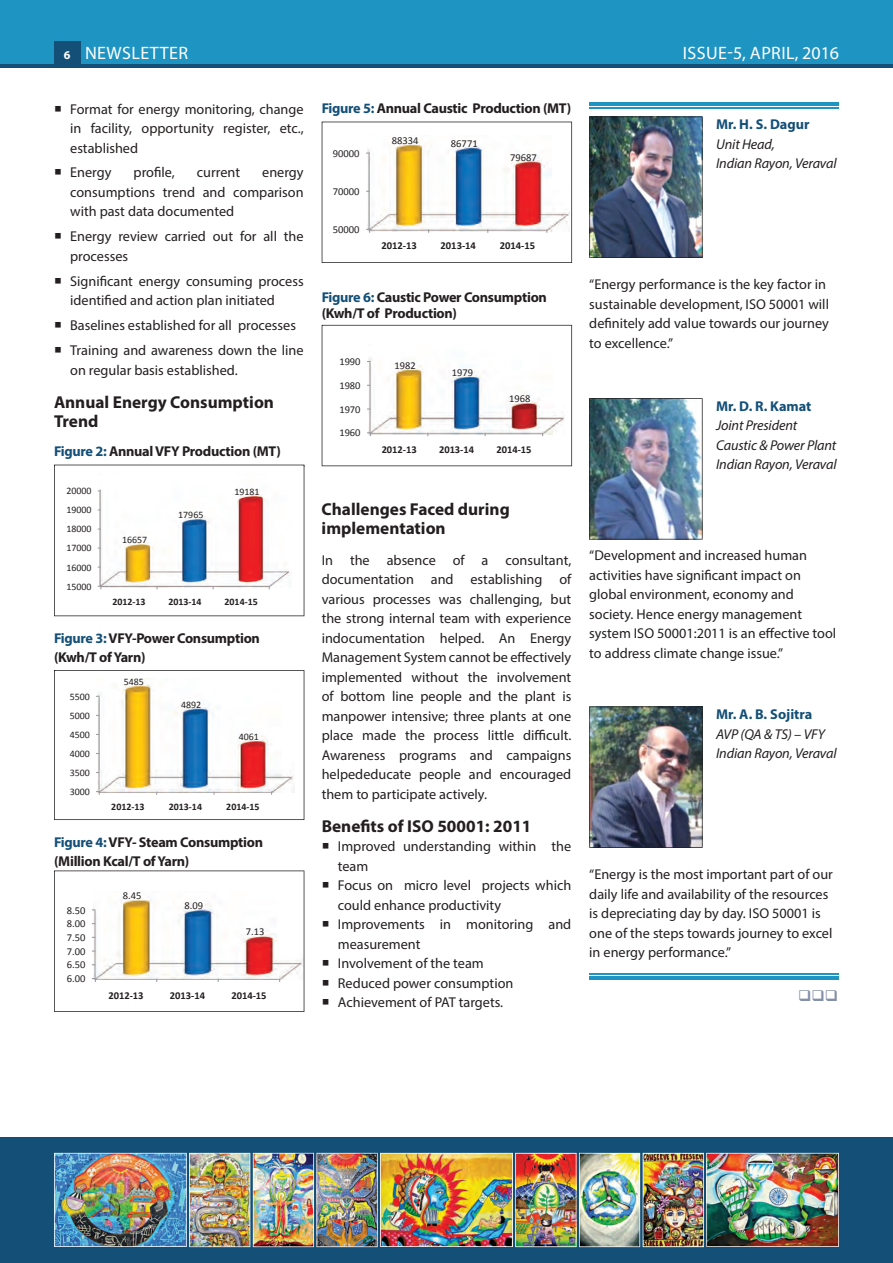
<style>
.page{position:relative;width:893px;height:1263px;background:#fff}
.page>*{position:absolute;margin:0;border:0;box-sizing:border-box;transform-origin:0 0}
.t1{font:18px "Myriad Pro";letter-spacing:.02em;color:#fff}
.t2{font:700 17.25px/19.5px "Myriad Pro";color:#231f20}
.t3{font:15px "Wingdings";color:#848faa}
.t4{font:14.25px/19.5px "Myriad Pro";color:#231f20}
.t5{font:700 14.25px/18.3px "Myriad Pro";letter-spacing:-.02em;color:#231f20}
.t6{font:italic 14.25px/19.5px "Myriad Pro";letter-spacing:-.01em;color:#231f20}
.t7{font:700 14.25px "Myriad Pro";color:#134f77}
.t8{font:10.65px "Calibri";color:#231f20}
.t9{font:700 10.65px "Calibri";color:#231f20}
.t10{font:10.5px "Calibri";color:#231f20}
.t11{font:700 10.5px "Calibri";color:#231f20}
.t12{font:9.9px "Calibri";color:#231f20}
.t13{font:700 9.9px "Calibri";color:#231f20}
.s1{font-weight:700;font-size:12px}
.s2{color:#134f77}
</style>
<div class="page">
<div style="left:0;top:1137px;width:893px;height:126px;background:#134f77"></div>
<div style="left:0;top:0;width:893px;height:66px;background:#1e94c3"></div>
<hr style="left:0;top:64px;width:893px;height:4px;background:#134f77">
<div style="left:54px;top:41px;width:26px;height:27px;background:#134f77"></div>
<img style="left:54px;top:1153px;width:785px;height:94px">
<hr style="left:589px;top:103px;width:250px;height:3px;background:#1e94c3">
<hr style="left:589px;top:108px;width:250px;height:1px;background:#1e94c3">
<img style="left:589px;top:117px;width:114px;height:141px">
<img style="left:589px;top:398px;width:114px;height:141px">
<img style="left:589px;top:706px;width:114px;height:142px">
<hr style="left:589px;top:976px;width:250px;height:3px;background:#1e94c3">
<hr style="left:589px;top:973px;width:250px;height:1px;background:#1e94c3">
<svg style="left:54px;top:465px;width:250px;height:151px"></svg>
<svg style="left:54px;top:670px;width:250px;height:150px"></svg>
<svg style="left:54px;top:870px;width:250px;height:142px"></svg>
<svg style="left:322px;top:122px;width:250px;height:141px"></svg>
<svg style="left:322px;top:325px;width:250px;height:141px"></svg>
<p class="t1" style="left:64px;top:41px;width:126px"><span class="s1">6</span> NEWSLETTER</p>
<p class="t1" style="left:683px;top:41px;width:158px">ISSUE-5, APRIL, 2016</p>
<p class="t4" style="left:70px;top:99px;width:235px;text-align:justify;text-indent:-16px">○ Format for energy monitoring, change in facility, opportunity register, etc., established</p>
<p class="t4" style="left:54px;top:163px;width:59px">○ Energy</p>
<p class="t4" style="left:134px;top:163px;width:43px">profile,</p>
<p class="t4" style="left:197px;top:163px;width:45px">current</p>
<p class="t4" style="left:70px;top:163px;width:235px;text-align:justify;text-indent:192px">energy consumptions trend and comparison with past data documented</p>
<p class="t4" style="left:70px;top:227px;width:235px;text-indent:-16px">○ Energy review carried out for all the processes</p>
<p class="t4" style="left:70px;top:271px;width:235px;text-indent:-16px">○ Significant energy consuming process identified and action plan initiated</p>
<p class="t4" style="left:54px;top:315px;width:243px">○ Baselines established for all processes</p>
<p class="t4" style="left:70px;top:340px;width:235px;text-indent:-16px">○ Training and awareness down the line on regular basis established.</p>
<p class="t2" style="left:54px;top:391px;width:222px">Annual Energy Consumption<br>Trend</p>
<p class="t5" style="left:54px;top:442px;width:228px"><span class="s2">Figure 2:</span> Annual VFY Production (MT)</p>
<p class="t12" style="left:67px;top:484px;width:27px">20000</p>
<p class="t12" style="left:67px;top:503px;width:27px">19000</p>
<p class="t12" style="left:67px;top:522px;width:27px">18000</p>
<p class="t12" style="left:67px;top:541px;width:27px">17000</p>
<p class="t12" style="left:67px;top:560px;width:27px">16000</p>
<p class="t12" style="left:67px;top:579px;width:27px">15000</p>
<p class="t12" style="left:122px;top:533px;width:27px">16657</p>
<p class="t12" style="left:178px;top:508px;width:27px">17965</p>
<p class="t12" style="left:234px;top:485px;width:27px">19181</p>
<p class="t13" style="left:112px;top:595px;width:35px">2012-13</p>
<p class="t13" style="left:168px;top:595px;width:35px">2013-14</p>
<p class="t13" style="left:225px;top:595px;width:35px">2014-15</p>
<p class="t5" style="left:54px;top:629px;width:207px"><span class="s2">Figure 3:</span> VFY-Power Consumption (Kwh/T of Yarn)</p>
<p class="t12" style="left:70px;top:690px;width:22px">5500</p>
<p class="t12" style="left:70px;top:709px;width:22px">5000</p>
<p class="t12" style="left:70px;top:728px;width:22px">4500</p>
<p class="t12" style="left:70px;top:747px;width:22px">4000</p>
<p class="t12" style="left:70px;top:766px;width:22px">3500</p>
<p class="t12" style="left:70px;top:785px;width:22px">3000</p>
<p class="t12" style="left:124px;top:675px;width:22px">5485</p>
<p class="t12" style="left:181px;top:698px;width:22px">4892</p>
<p class="t12" style="left:239px;top:729px;width:22px">4061</p>
<p class="t13" style="left:111px;top:800px;width:35px">2012-13</p>
<p class="t13" style="left:169px;top:800px;width:35px">2013-14</p>
<p class="t13" style="left:226px;top:800px;width:35px">2014-15</p>
<p class="t5" style="left:54px;top:833px;width:211px"><span class="s2">Figure 4:</span> VFY- Steam Consumption (Million Kcal/T of Yarn)</p>
<p class="t10" style="left:67px;top:903px;width:20px">8.50</p>
<p class="t10" style="left:67px;top:916px;width:20px">8.00</p>
<p class="t10" style="left:67px;top:930px;width:20px">7.50</p>
<p class="t10" style="left:67px;top:944px;width:20px">7.00</p>
<p class="t10" style="left:67px;top:958px;width:20px">6.50</p>
<p class="t10" style="left:67px;top:971px;width:20px">6.00</p>
<p class="t10" style="left:123px;top:888px;width:20px">8.45</p>
<p class="t10" style="left:184px;top:898px;width:20px">8.09</p>
<p class="t10" style="left:246px;top:924px;width:20px">7.13</p>
<p class="t11" style="left:108px;top:987px;width:37px">2012-13</p>
<p class="t11" style="left:170px;top:987px;width:37px">2013-14</p>
<p class="t11" style="left:231px;top:987px;width:37px">2014-15</p>
<p class="t5" style="left:322px;top:99px;width:251px"><span class="s2">Figure 5:</span> Annual Caustic Production (MT)</p>
<p class="t8" style="left:333px;top:146px;width:28px">90000</p>
<p class="t8" style="left:333px;top:184px;width:28px">70000</p>
<p class="t8" style="left:333px;top:222px;width:28px">50000</p>
<p class="t8" style="left:392px;top:133px;width:28px">88334</p>
<p class="t8" style="left:451px;top:136px;width:28px">86771</p>
<p class="t8" style="left:510px;top:150px;width:28px">79687</p>
<p class="t9" style="left:381px;top:238px;width:37px">2012-13</p>
<p class="t9" style="left:441px;top:238px;width:37px">2013-14</p>
<p class="t9" style="left:500px;top:238px;width:37px">2014-15</p>
<p class="t5" style="left:322px;top:288px;width:227px;line-height:16.5px"><span class="s2">Figure 6:</span> Caustic Power Consumption (Kwh/T of Production)</p>
<p class="t10" style="left:339px;top:354px;width:23px">1990</p>
<p class="t10" style="left:339px;top:378px;width:23px">1980</p>
<p class="t10" style="left:339px;top:402px;width:23px">1970</p>
<p class="t10" style="left:339px;top:426px;width:23px">1960</p>
<p class="t10" style="left:394px;top:358px;width:23px">1982</p>
<p class="t10" style="left:452px;top:365px;width:23px">1979</p>
<p class="t10" style="left:509px;top:391px;width:23px">1968</p>
<p class="t11" style="left:382px;top:442px;width:36px">2012-13</p>
<p class="t11" style="left:439px;top:442px;width:36px">2013-14</p>
<p class="t11" style="left:496px;top:442px;width:36px">2014-15</p>
<p class="t2" style="left:322px;top:499px;width:190px">Challenges Faced during implementation</p>
<p class="t4" style="left:322px;top:550px;width:251px;text-align:justify">In the absence of a consultant, documentation and establishing of various processes was challenging, but the strong internal team with experience indocumentation helped. An Energy Management System cannot be effectively implemented without the involvement of bottom line people and the plant is manpower intensive; three plants at one place made the process little difficult.<br>Awareness programs and campaigns helpededucate people and encouraged them to participate actively.</p>
<p class="t2" style="left:322px;top:816px;width:211px">Benefits of ISO 50001: 2011</p>
<p class="t4" style="left:338px;top:836px;width:235px;text-indent:-16px">○ Improved understanding within the team</p>
<p class="t4" style="left:338px;top:875px;width:235px;text-indent:-16px">○ Focus on micro level projects which could enhance productivity</p>
<p class="t4" style="left:338px;top:914px;width:235px;text-indent:-16px">○ Improvements in monitoring and measurement</p>
<p class="t4" style="left:322px;top:953px;width:164px">○ Involvement of the team</p>
<p class="t4" style="left:322px;top:973px;width:193px">○ Reduced power consumption</p>
<p class="t4" style="left:322px;top:992px;width:183px">○ Achievement of PAT targets.</p>
<p class="t7" style="left:716px;top:115px;width:95px">Mr. H. S. Dagur</p>
<p class="t6" style="left:716px;top:134px;width:122px">Unit Head,<br>Indian Rayon, Veraval</p>
<p class="t4" style="left:589px;top:275px;width:241px">“Energy performance is the key factor in sustainable development, ISO 50001 will definitely add value towards our journey to excellence.”</p>
<p class="t7" style="left:716px;top:397px;width:97px">Mr. D. R. Kamat</p>
<p class="t6" style="left:716px;top:416px;width:122px">Joint President<br>Caustic &amp; Power Plant<br>Indian Rayon, Veraval</p>
<p class="t4" style="left:589px;top:546px;width:248px">“Development and increased human activities have significant impact on global environment, economy and society. Hence energy management system ISO 50001:2011 is an effective tool to address climate change issue.”</p>
<p class="t7" style="left:716px;top:705px;width:98px">Mr. A. B. Sojitra</p>
<p class="t6" style="left:716px;top:724px;width:122px">AVP (QA &amp; TS) – VFY<br>Indian Rayon, Veraval</p>
<p class="t4" style="left:589px;top:865px;width:245px">“Energy is the most important part of our daily life and availability of the resources is depreciating day by day. ISO 50001 is one of the steps towards journey to excel in energy performance.”</p>
<p class="t3" style="left:798px;top:987px;width:42px">❑❑❑</p>
</div>
